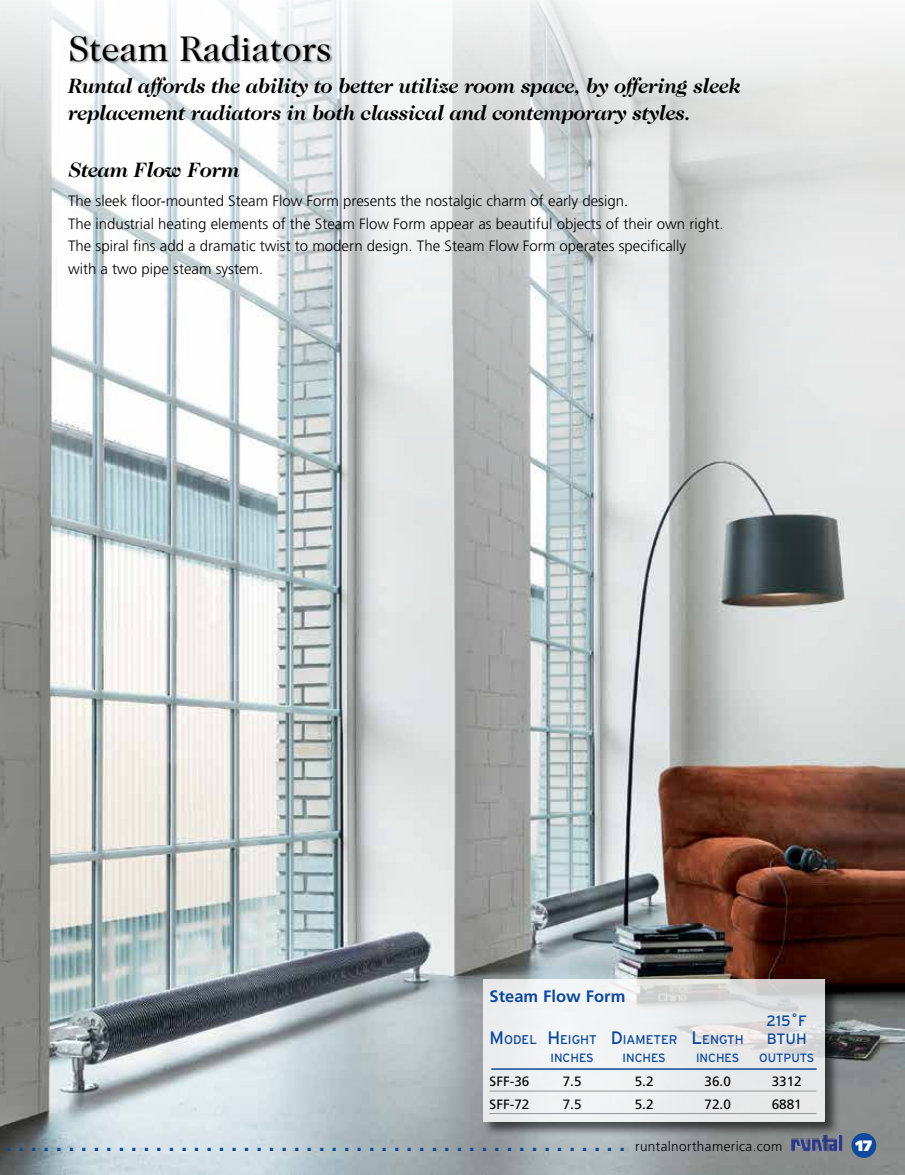
<style>
.page{position:relative;width:905px;height:1175px;background:#fff}
.page>*{position:absolute;margin:0;border:0;box-sizing:border-box;transform-origin:0 0}
.t1{font:36px "Caslon Two Twenty Four";color:#000}
.t2{font:700 22.5px "Frutiger";color:#0d499c}
.t3{font:italic 700 21px/27px "Caslon Two Twenty Four";letter-spacing:-.02em;color:#000}
.t4{font:700 16.5px "Frutiger";color:#0d499c}
.t5{font:300 15px/22.5px "Frutiger";color:#000}
.t6{font:15px "Interstate";color:#0d499c}
.t7{font:900 15px "Frutiger";color:#fff}
.t8{font:13.5px "Frutiger";color:#000}
.t9{font:12.6px "Interstate";color:#0d499c}
.t10{font:12px "Interstate";color:#0d499c}
.s1{font-style:inherit}
.s2{font-size:18px}
.s3{font-weight:300;font-size:13.5px;color:#000}
</style>
<div class="page">
<img style="left:0;top:0;width:904px;height:1174px">
<div style="left:851px;top:1133px;width:25px;height:24px;background:#0d499c;border-radius:50%"></div>
<img style="left:791px;top:1135px;width:51px;height:16px">
<div style="left:70px;top:34px;width:263px;height:31px;background:#000;opacity:.4"></div>
<div style="left:482px;top:978px;width:357px;height:159px;background:#000;opacity:.75"></div>
<svg style="left:483px;top:979px;width:341px;height:142px;fill:#ebeced"></svg>
<hr style="left:489px;top:1090px;width:327px;height:1px;background:#939598">
<hr style="left:489px;top:1113px;width:327px;height:1px;background:#939598">
<hr style="left:491px;top:1068px;width:325px;height:1px;background:#0d499c">
<h1 class="t1" style="left:68px;top:27px;width:265px">Steam Radiators</h1>
<h3 class="t3" style="left:67px;top:72px;width:674px">Runtal affords the ability to better utilize room space, by offering sleek replacement radiators in both classical and contemporary styles.</h3>
<h3 class="t3" style="left:68px;top:156px;width:173px">Steam Flow Form</h3>
<p class="t5" style="left:68px;top:190px;width:657px">The sleek floor-mounted Steam Flow Form presents the nostalgic charm of early design.<br>The industrial heating elements of the Steam Flow Form appear as beautiful objects of their own right.<br>The spiral fins add a dramatic twist to modern design. The Steam Flow Form operates specifically<br>with a two pipe steam system.</p>
<p class="t4" style="left:489px;top:986px;width:137px">Steam Flow Form</p>
<p class="t6" style="left:766px;top:1012px;width:42px">215<span class="s1">˚</span>F</p>
<p class="t9" style="left:489px;top:1032px;width:253px"><span class="s2">M</span>ODEL <span class="s2">H</span>EIGHT <span class="s2">D</span>IAM ETER <span class="s2">L</span>ENGTH</p>
<p class="t6" style="left:766px;top:1030px;width:42px">BTUH</p>
<p class="t10" style="left:550px;top:1050px;width:45px">INCHES</p>
<p class="t10" style="left:622px;top:1050px;width:45px">INCHES</p>
<p class="t10" style="left:696px;top:1050px;width:45px">INCHES</p>
<p class="t10" style="left:759px;top:1050px;width:57px">OUTPUTS</p>
<p class="t8" style="left:489px;top:1073px;width:41px">SFF-36</p>
<p class="t8" style="left:562px;top:1073px;width:20px">7.5</p>
<p class="t8" style="left:634px;top:1073px;width:20px">5.2</p>
<p class="t8" style="left:704px;top:1073px;width:28px">36.0</p>
<p class="t8" style="left:771px;top:1073px;width:32px">3312</p>
<p class="t8" style="left:489px;top:1096px;width:41px">SFF-72</p>
<p class="t8" style="left:562px;top:1096px;width:20px">7.5</p>
<p class="t8" style="left:634px;top:1096px;width:20px">5.2</p>
<p class="t8" style="left:704px;top:1096px;width:28px">72.0</p>
<p class="t8" style="left:771px;top:1096px;width:32px">6881</p>
<h2 class="t2" style="left:6px;top:1129px;width:778px">. . . . . . . . . . . . . . . . . . . . . . . . . . . . . . . . . . . . . . . . . . . . . . . . . . <span class="s3">runtalnorthamerica.com</span></h2>
<p class="t7" style="left:855px;top:1136px;width:18px">1 78</p>
</div>
